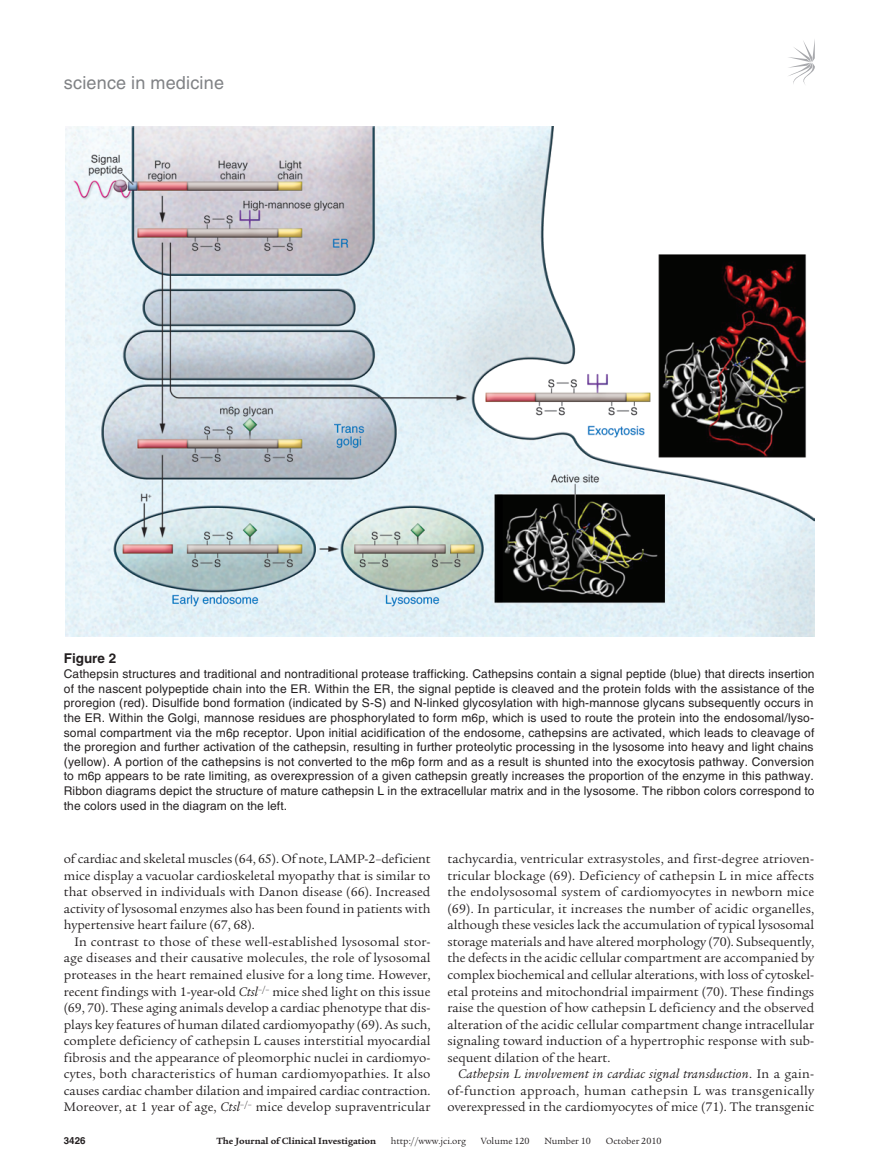
<style>
.page{position:relative;width:878px;height:1174px;background:#fff}
.page>*{position:absolute;margin:0;border:0;box-sizing:border-box;transform-origin:0 0}
.t1{font:18px "Helvetica LT Std";letter-spacing:.01em;color:#808285}
.t2{font:13.5px/16.5px "Legacy Serif Std";color:#231f20;text-align:justify}
.t3{font:700 13.5px "Helvetica LT Std";color:#231f20}
.t4{font:12px/14.5px "Helvetica LT Std";letter-spacing:.01em;color:#231f20;text-align:justify}
.t5{font:9.75px "Legacy Serif Std";color:#231f20}
.t6{font:700 9.75px "Legacy Serif Std";color:#231f20}
.t7{font:700 9.75px "Helvetica LT Std";color:#231f20}
.s1{font-style:italic}
</style>
<div class="page">
<svg style="left:788px;top:41px;width:26px;height:43px"></svg>
<img style="left:65px;top:126px;width:749px;height:511px">
<h1 class="t1" style="left:64px;top:72px;width:162px">science in medicine</h1>
<p class="t3" style="left:64px;top:650px;width:54px">Figure 2</p>
<p class="t4" style="left:64px;top:666px;width:752px">Cathepsin structures and traditional and nontraditional protease trafficking. Cathepsins contain a signal peptide (blue) that directs insertion of the nascent polypeptide chain into the ER. Within the ER, the signal peptide is cleaved and the protein folds with the assistance of the proregion (red). Disulfide bond formation (indicated by S-S) and N-linked glycosylation with high-mannose glycans subsequently occurs in the ER. Within the Golgi, mannose residues are phosphorylated to form m6p, which is used to route the protein into the endosomal/lyso&shy;somal compartment via the m6p receptor. Upon initial acidification of the endosome, cathepsins are activated, which leads to cleavage of the proregion and further activation of the cathepsin, resulting in further proteolytic processing in the lysosome into heavy and light chains (yellow). A portion of the cathepsins is not converted to the m6p form and as a result is shunted into the exocytosis pathway. Conversion to m6p appears to be rate limiting, as overexpression of a given cathepsin greatly increases the proportion of the enzyme in this pathway.<br>Ribbon diagrams depict the structure of mature cathepsin L in the extracellular matrix and in the lysosome. The ribbon colors correspond to the colors used in the diagram on the left.</p>
<p class="t2" style="left:64px;top:851px;width:368px">of cardiac and skeletal muscles (64, 65). Of note, LAMP-2–deficient mice display a vacuolar cardioskeletal myopathy that is similar to that observed in individuals with Danon disease (66). Increased activity of lysosomal enzymes also has been found in patients with hypertensive heart failure (67, 68).</p>
<p class="t2" style="left:64px;top:933px;width:368px;text-indent:11px">In contrast to those of these well-established lysosomal stor&shy;age diseases and their causative molecules, the role of lysosomal proteases in the heart remained elusive for a long time. However, recent findings with 1-year-old <span class="s1">Ctsl</span><sup>–/–</sup> mice shed light on this issue (69, 70). These aging animals develop a cardiac phenotype that dis&shy;plays key features of human dilated cardiomyopathy (69). As such, complete deficiency of cathepsin L causes interstitial myocardial fibrosis and the appearance of pleomorphic nuclei in cardiomyo&shy;cytes, both characteristics of human cardiomyopathies. It also causes cardiac chamber dilation and impaired cardiac contraction.<br>Moreover, at 1 year of age, <span class="s1">Ctsl</span><sup>–/–</sup> mice develop supraventricular</p>
<p class="t2" style="left:447px;top:851px;width:368px">tachycardia, ventricular extrasystoles, and first-degree atrioven&shy;tricular blockage (69). Deficiency of cathepsin L in mice affects the endolysosomal system of cardiomyocytes in newborn mice (69). In particular, it increases the number of acidic organelles, although these vesicles lack the accumulation of typical lysosomal storage materials and have altered morphology (70). Subsequently, the defects in the acidic cellular compartment are accompanied by complex biochemical and cellular alterations, with loss of cytoskel&shy;etal proteins and mitochondrial impairment (70). These findings raise the question of how cathepsin L deficiency and the observed alteration of the acidic cellular compartment change intracellular signaling toward induction of a hypertrophic response with sub&shy;sequent dilation of the heart.</p>
<p class="t2" style="left:447px;top:1065px;width:368px;text-indent:11px"><span class="s1">Cathepsin L involvement in cardiac signal transduction</span>. In a gain&shy;of-function approach, human cathepsin L was transgenically overexpressed in the cardiomyocytes of mice (71). The transgenic</p>
<p class="t7" style="left:64px;top:1134px;width:23px">3426</p>
<p class="t6" style="left:216px;top:1135px;width:161px">The Journal of Clinical Investigation</p>
<p class="t5" style="left:391px;top:1135px;width:77px">http://www.jci.org</p>
<p class="t5" style="left:480px;top:1135px;width:50px">Volume 120</p>
<p class="t5" style="left:544px;top:1135px;width:48px">Number 10</p>
<p class="t5" style="left:605px;top:1135px;width:57px">October 2010</p>
</div>
